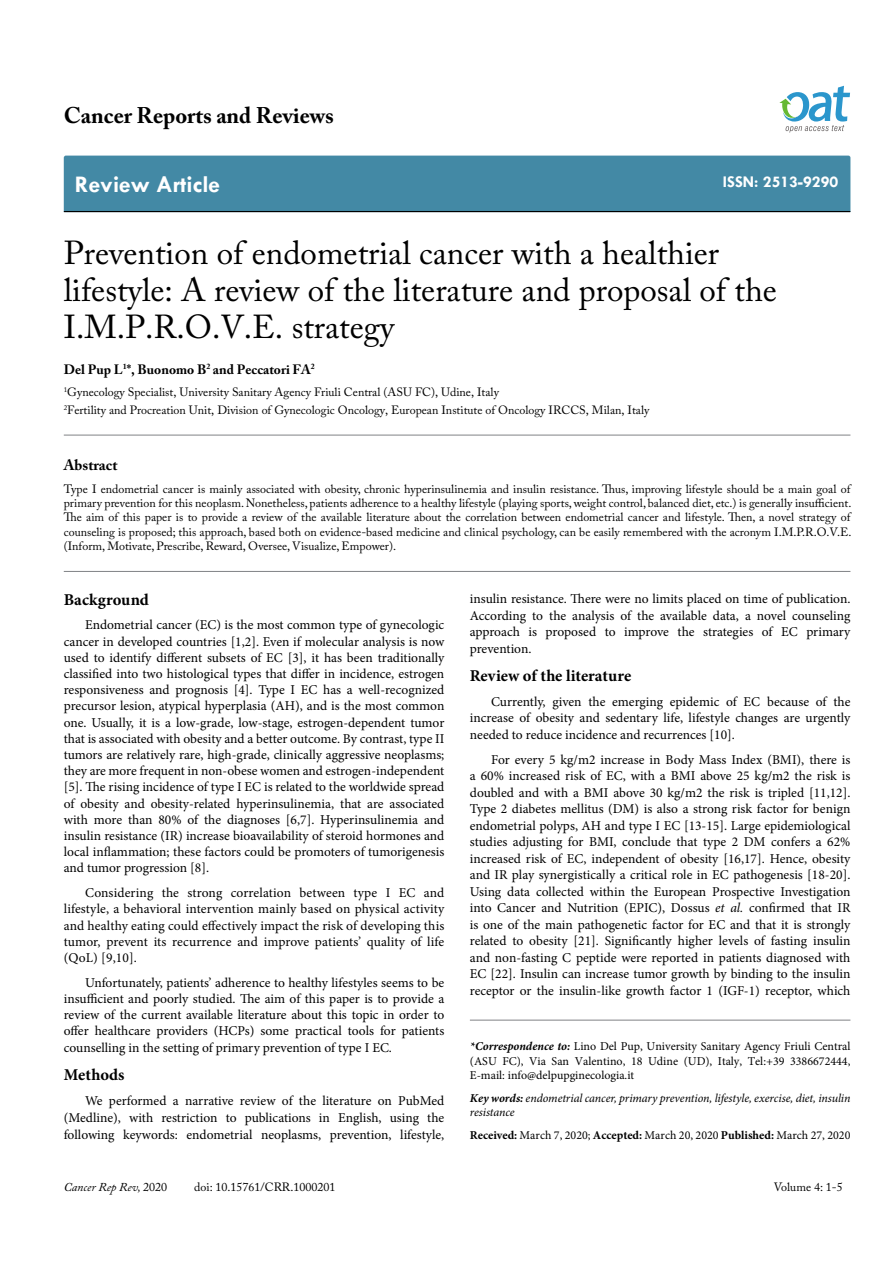
<style>
.page{position:relative;width:893px;height:1263px;background:#fff}
.page>*{position:absolute;margin:0;border:0;box-sizing:border-box;transform-origin:0 0}
.t1{font:33px/37.5px "Adobe Caslon Pro";color:#000}
.t2{font:700 24px "Tw Cen";color:#fff}
.t3{font:700 22.5px "Adobe Caslon Pro";color:#000}
.t4{font:700 16.5px "Minion Pro";color:#000}
.t5{font:700 16.5px "Tw Cen";color:#fff}
.t6{font:700 15px "Adobe Caslon Pro";color:#000}
.t7{font:13.5px/16.2px "Minion Pro";color:#000;text-align:justify}
.t8{font:700 13.5px "Adobe Caslon Pro";color:#000}
.t9{font:12px/14.4px "Adobe Caslon Pro";color:#000}
.t10{font:12px/14.4px "Minion Pro";color:#000;text-align:justify}
.t11{font:italic 12px/14.4px "Minion Pro";letter-spacing:-.005em;color:#000}
.t12{font:italic 12px "Adobe Caslon Pro";color:#000}
.s1{font-style:italic}
.s2{font-weight:700;font-style:italic}
.s3{font-weight:700}
.s4{font-style:normal}
</style>
<div class="page">
<div style="left:64px;top:156px;width:786px;height:55px;background:#4389a5"></div>
<hr style="left:64px;top:211px;width:786px;height:1px;background:#000">
<svg style="left:779px;top:86px;width:71px;height:47px"></svg>
<hr style="left:64px;top:571px;width:786px;height:1px;background:#808285">
<hr style="left:64px;top:435px;width:786px;height:1px;background:#808285">
<hr style="left:470px;top:1020px;width:380px;height:1px;background:#808285">
<h3 class="t3" style="left:64px;top:102px;width:272px">Cancer Reports and Reviews</h3>
<h2 class="t2" style="left:75px;top:170px;width:147px">Review Article</h2>
<p class="t5" style="left:723px;top:172px;width:117px">ISSN: 2513-9290</p>
<h1 class="t1" style="left:64px;top:233px;width:715px">Prevention of endometrial cancer with a healthier lifestyle: A review of the literature and proposal of the<br>I.M.P.R.O.V.E. strategy</h1>
<p class="t8" style="left:64px;top:361px;width:253px">Del Pup L<sup>1</sup>*, Buonomo B<sup>2</sup> and Peccatori FA<sup>2</sup></p>
<p class="t9" style="left:64px;top:383px;width:587px;line-height:18px"><sup>1</sup>Gynecology Specialist, University Sanitary Agency Friuli Central (ASU FC), Udine, Italy<br><sup>2</sup>Fertility and Procreation Unit, Division of Gynecologic Oncology, European Institute of Oncology IRCCS, Milan, Italy</p>
<p class="t6" style="left:64px;top:456px;width:55px">Abstract</p>
<p class="t9" style="left:64px;top:481px;width:789px;text-align:justify">Type I endometrial cancer is mainly associated with obesity, chronic hyperinsulinemia and insulin resistance. Thus, improving lifestyle should be a main goal of primary prevention for this neoplasm. Nonetheless, patients adherence to a healthy lifestyle (playing sports, weight control, balanced diet, etc.) is generally insufficient.<br>The aim of this paper is to provide a review of the available literature about the correlation between endometrial cancer and lifestyle. Then, a novel strategy of counseling is proposed; this approach, based both on evidence-based medicine and clinical psychology, can be easily remembered with the acronym I.M.P.R.O.V.E. (Inform, Motivate, Prescribe, Reward, Oversee, Visualize, Empower).</p>
<p class="t4" style="left:64px;top:588px;width:87px">Background</p>
<p class="t7" style="left:64px;top:617px;width:382px;text-indent:21px">Endometrial cancer (EC) is the most common type of gynecologic cancer in developed countries [1,2]. Even if molecular analysis is now used to identify different subsets of EC [3], it has been traditionally classified into two histological types that differ in incidence, estrogen responsiveness and prognosis [4]. Type I EC has a well-recognized precursor lesion, atypical hyperplasia (AH), and is the most common one. Usually, it is a low-grade, low-stage, estrogen-dependent tumor that is associated with obesity and a better outcome. By contrast, type II tumors are relatively rare, high-grade, clinically aggressive neoplasms; they are more frequent in non-obese women and estrogen-independent [5]. The rising incidence of type I EC is related to the worldwide spread of obesity and obesity-related hyperinsulinemia, that are associated with more than 80% of the diagnoses [6,7]. Hyperinsulinemia and insulin resistance (IR) increase bioavailability of steroid hormones and local inflammation; these factors could be promoters of tumorigenesis and tumor progression [8].</p>
<p class="t7" style="left:64px;top:885px;width:382px;text-indent:21px">Considering the strong correlation between type I EC and lifestyle, a behavioral intervention mainly based on physical activity and healthy eating could effectively impact the risk of developing this tumor, prevent its recurrence and improve patients’ quality of life (QoL) [9,10].</p>
<p class="t7" style="left:64px;top:974px;width:382px;text-indent:21px">Unfortunately, patients’ adherence to healthy lifestyles seems to be insufficient and poorly studied. The aim of this paper is to provide a review of the current available literature about this topic in order to offer healthcare providers (HCPs) some practical tools for patients counselling in the setting of primary prevention of type I EC.</p>
<p class="t4" style="left:64px;top:1063px;width:62px">Methods</p>
<p class="t7" style="left:64px;top:1092px;width:382px;line-height:17px;text-indent:21px">We performed a narrative review of the literature on PubMed (Medline), with restriction to publications in English, using the following keywords: endometrial neoplasms, prevention, lifestyle,</p>
<p class="t7" style="left:470px;top:590px;width:382px;line-height:16.6px">insulin resistance. There were no limits placed on time of publication.<br>According to the analysis of the available data, a novel counseling approach is proposed to improve the strategies of EC primary prevention.</p>
<p class="t4" style="left:470px;top:664px;width:163px">Review of the literature</p>
<p class="t7" style="left:470px;top:693px;width:382px;text-indent:21px">Currently, given the emerging epidemic of EC because of the increase of obesity and sedentary life, lifestyle changes are urgently needed to reduce incidence and recurrences [10].</p>
<p class="t7" style="left:470px;top:751px;width:382px;text-indent:21px">For every 5 kg/m2 increase in Body Mass Index (BMI), there is a 60% increased risk of EC, with a BMI above 25 kg/m2 the risk is doubled and with a BMI above 30 kg/m2 the risk is tripled [11,12].<br>Type 2 diabetes mellitus (DM) is also a strong risk factor for benign endometrial polyps, AH and type I EC [13-15]. Large epidemiological studies adjusting for BMI, conclude that type 2 DM confers a 62% increased risk of EC, independent of obesity [16,17]. Hence, obesity and IR play synergistically a critical role in EC pathogenesis [18-20].<br>Using data collected within the European Prospective Investigation into Cancer and Nutrition (EPIC), Dossus <span class="s1">et al.</span> confirmed that IR is one of the main pathogenetic factor for EC and that it is strongly related to obesity [21]. Significantly higher levels of fasting insulin and non-fasting C peptide were reported in patients diagnosed with EC [22]. Insulin can increase tumor growth by binding to the insulin receptor or the insulin-like growth factor 1 (IGF-1) receptor, which</p>
<p class="t10" style="left:470px;top:1039px;width:382px"><span class="s2">*Correspondence to:</span> Lino Del Pup, University Sanitary Agency Friuli Central (ASU FC), Via San Valentino, 18 Udine (UD), Italy, Tel:+39 3386672444, E-mail: info@delpupginecologia.it</p>
<p class="t11" style="left:470px;top:1091px;width:382px"><span class="s3">Key words:</span> endometrial cancer, primary prevention, lifestyle, exercise, diet, insulin resistance</p>
<p class="t10" style="left:470px;top:1128px;width:382px"><span class="s3">Received:</span> March 7, 2020; <span class="s3">Accepted:</span> March 20, 2020 <span class="s3">Published:</span> March 27, 2020</p>
<p class="t12" style="left:64px;top:1180px;width:105px">Cancer Rep Rev, <span class="s4">2020</span></p>
<p class="t9" style="left:194px;top:1180px;width:143px">doi: 10.15761/CRR.1000201</p>
<p class="t9" style="left:774px;top:1180px;width:71px">Volume 4: 1-5</p>
</div>
